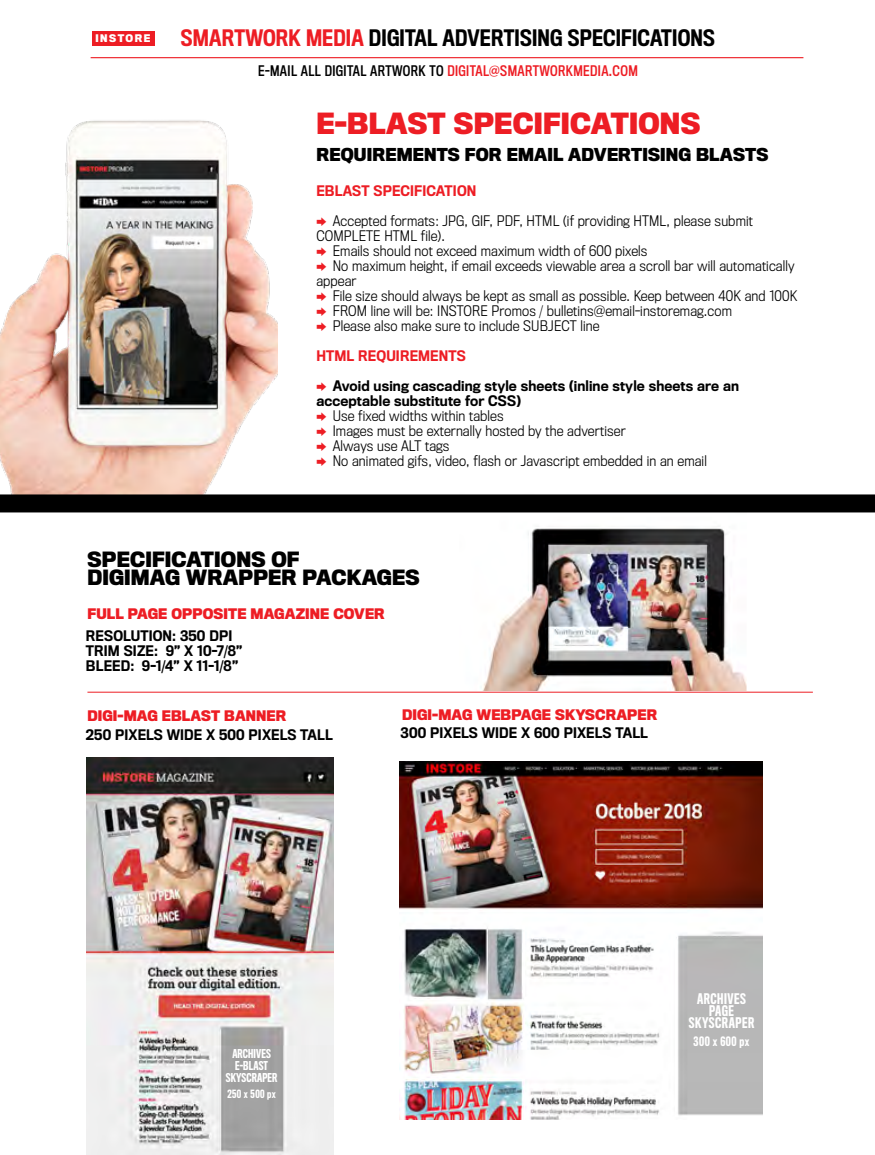
<style>
.page{position:relative;width:875px;height:1155px;background:#fff}
.page>*{position:absolute;margin:0;border:0;box-sizing:border-box;transform-origin:0 0}
.t1{font:700 27px "Titling Gothic FB Narrow";letter-spacing:.01em;color:#ed1d24}
.t2{font:500 21px "Titling Gothic FB Cond";letter-spacing:.01em;color:#000}
.t3{font:700 19.5px/18px "Titling Gothic FB Narrow";letter-spacing:.01em;color:#000}
.t4{font:700 16.5px "Titling Gothic FB Narrow";letter-spacing:.01em;color:#000}
.t5{font:300 13.5px/15px "Titling Gothic FB Narrow";letter-spacing:.01em;color:#000}
.t6{font:500 13.5px/15px "Titling Gothic FB Narrow";letter-spacing:.01em;color:#000}
.t7{font:700 13.5px "Titling Gothic FB Narrow";letter-spacing:.01em;color:#ed1d24}
.t8{font:13.5px "Titling Gothic FB Cond Standard";letter-spacing:.03em;color:#ed1d24}
.t9{font:500 13.5px "Titling Gothic FB Narrow";letter-spacing:.01em;color:#ed1d24}
.t10{font:500 13.5px/12px "Titling Gothic FB Comp";letter-spacing:.04em;color:#fff;text-align:center}
.t11{font:500 12px "Titling Gothic FB Comp";letter-spacing:.04em;color:#fff}
.t12{font:500 11.25px/12px "Titling Gothic FB Comp";letter-spacing:.01em;color:#fff;text-align:center}
.t13{font:500 10.5px "Titling Gothic FB Comp";letter-spacing:.04em;color:#fff}
.t14{font:700 9.75px "Titling Gothic FB Narrow";letter-spacing:.15em;color:#fff}
.s1{color:#ed1d24}
.s2{color:#000}
.s3{font-family:"Click Bits Arrows One";font-weight:400;color:#ed1d24}
.s4{font-weight:500}
</style>
<div class="page">
<img style="left:0;top:120px;width:278px;height:374px">
<img style="left:459px;top:512px;width:315px;height:178px">
<hr style="left:87px;top:692px;width:725px;height:1px;background:#ed1d24">
<img style="left:399px;top:761px;width:363px;height:358px">
<hr style="left:91px;top:57px;width:712px;height:1px;background:#ed1d24">
<img style="left:86px;top:758px;width:247px;height:397px">
<div style="left:92px;top:31px;width:62px;height:15px;background:#ed1d24"></div>
<div style="left:0;top:494px;width:874px;height:18px;background:#000"></div>
<p class="t14" style="left:96px;top:32px;width:56px">INSTORE</p>
<h2 class="t2" style="left:181px;top:25px;width:535px"><span class="s1">SMARTWORK MEDIA</span> DIGITAL ADVERTISING SPECIFICATIONS</h2>
<p class="t8" style="left:258px;top:63px;width:381px"><span class="s2">E-MAIL ALL DIGITAL ARTWORK TO</span> DIGITAL@SMARTWORKMEDIA.COM</p>
<h1 class="t1" style="left:316px;top:108px;width:385px">E-BLAST SPECIFICATIONS</h1>
<p class="t4" style="left:316px;top:145px;width:453px">REQUIREMENTS FOR EMAIL ADVERTISING BLASTS</p>
<p class="t9" style="left:316px;top:183px;width:161px">EBLAST SPECIFICATION</p>
<p class="t5" style="left:316px;top:213px;width:482px"><span class="s3">2</span> Accepted formats: JPG, GIF, PDF, HTML (if providing HTML, please submit COMPLETE HTML file).<br><span class="s3">2</span> Emails should not exceed maximum width of 600 pixels<br><span class="s3">2</span> No maximum height, if email exceeds viewable area a scroll bar will automatically appear<br><span class="s3">2</span> File size should always be kept as small as possible. Keep between 40K and 100K <span class="s3">2</span> FROM line will be: INSTORE Promos / bulletins@email-instoremag.com<br><span class="s3">2</span> Please also make sure to include SUBJECT line</p>
<p class="t9" style="left:316px;top:348px;width:151px">HTML REQUIREMENTS</p>
<p class="t5" style="left:316px;top:378px;width:424px"><span class="s3">2</span> <span class="s4">Avoid using cascading style sheets (inline style sheets are an acceptable substitute for CSS)<br></span><span class="s3">2</span> Use fixed widths within tables<br><span class="s3">2</span> Images must be externally hosted by the advertiser<br><span class="s3">2</span> Always use ALT tags<br><span class="s3">2</span> No animated gifs, video, flash or Javascript embedded in an email</p>
<h3 class="t3" style="left:87px;top:551px;width:333px">SPECIFICATIONS OF<br>DIGIMAG WRAPPER PACKAGES</h3>
<p class="t7" style="left:87px;top:606px;width:299px">FULL PAGE OPPOSITE MAGAZINE COVER</p>
<p class="t6" style="left:86px;top:629px;width:158px">RESOLUTION: 350 DPI<br>TRIM SIZE: 9” X 10-7/8”<br>BLEED: 9-1/4” X 11-1/8”</p>
<p class="t7" style="left:87px;top:708px;width:200px">DIGI-MAG EBLAST BANNER</p>
<p class="t7" style="left:402px;top:707px;width:256px">DIGI-MAG WEBPAGE SKYSCRAPER</p>
<p class="t6" style="left:86px;top:728px;width:248px">250 PIXELS WIDE X 500 PIXELS TALL</p>
<p class="t6" style="left:400px;top:726px;width:249px">300 PIXELS WIDE X 600 PIXELS TALL</p>
<p class="t12" style="left:226px;top:1047px;width:53px">ARCHIVES<br>E-BLAST<br>SKYSCRAPER</p>
<p class="t13" style="left:227px;top:1088px;width:50px">250 x 500 px</p>
<p class="t10" style="left:688px;top:993px;width:67px">ARCHIVES<br>PAGE<br>SKYSCRAPER</p>
<p class="t11" style="left:693px;top:1035px;width:57px">300 x 600 px</p>
</div>
